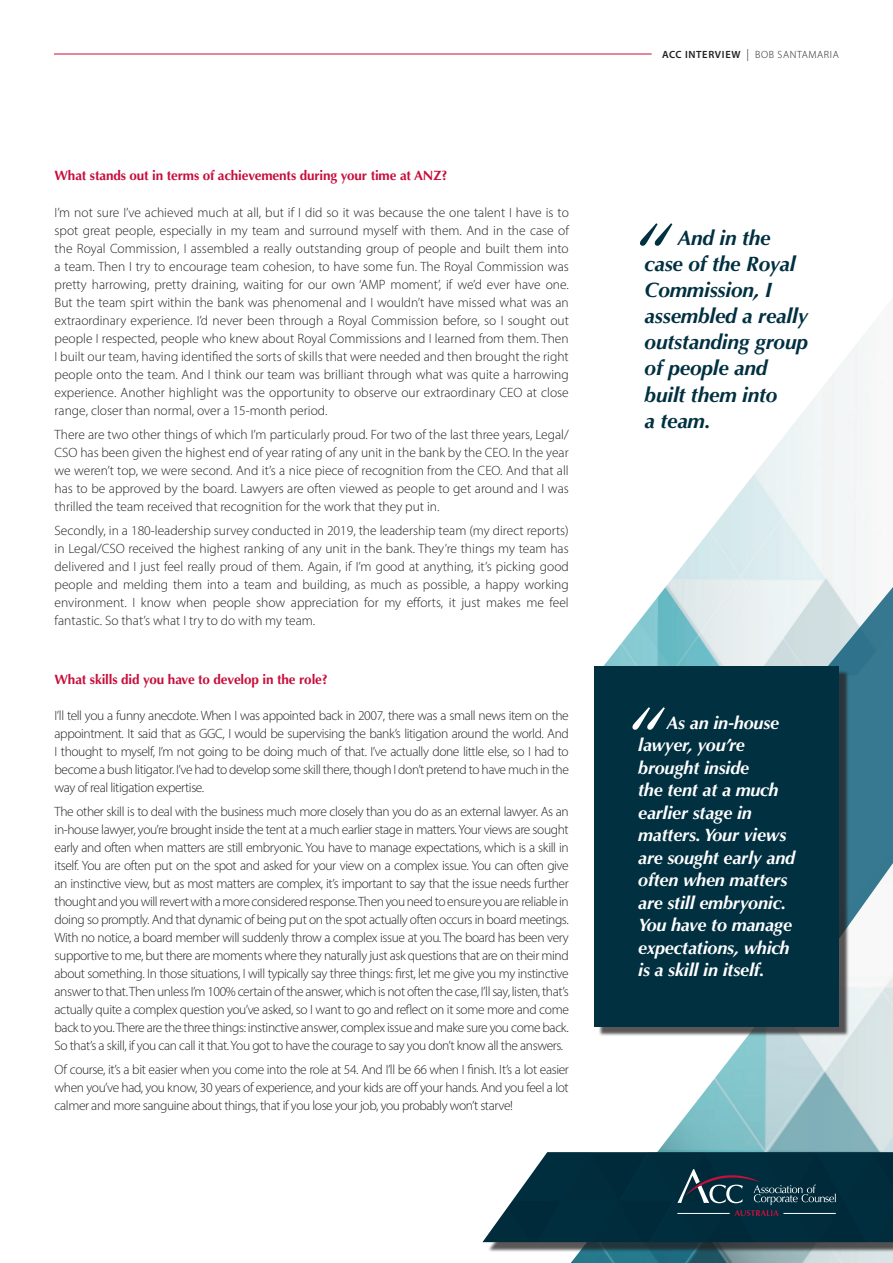
<style>
.page{position:relative;width:893px;height:1263px;background:#fff}
.page>*{position:absolute;margin:0;border:0;box-sizing:border-box;transform-origin:0 0}
.t1{font:italic 86.85px "Optima";color:#fff}
.t2{font:italic 86.85px "Optima";color:#013041}
.t3{font:italic 700 20.85px/26.1px "Optima";letter-spacing:-.01em;color:#013041}
.t4{font:italic 700 18px/22.5px "Optima";letter-spacing:-.01em;color:#fff}
.t5{font:300 13.5px/18px "Myriad Pro";letter-spacing:-.01em;color:#231f20;text-align:justify}
.t6{font:700 13.5px "Optima";letter-spacing:-.01em;color:#c80d3a}
.t7{font:300 10.5px "Myriad Pro";letter-spacing:.06em;color:#231f20}
.s1{font-weight:600}
.s2{font-size:12px}
</style>
<div class="page">
<hr style="left:54px;top:54px;width:598px;height:1px;background:#c80d3a">
<img style="left:571px;top:975px;width:322px;height:288px">
<img style="left:603px;top:329px;width:280px;height:337px">
<svg style="left:747px;top:423px;width:146px;height:501px"></svg>
<div style="left:598px;top:670px;width:252px;height:366px;background:#231f20;opacity:.75"></div>
<div style="left:594px;top:666px;width:245px;height:360px;background:#013041"></div>
<div style="left:487px;top:1156px;width:406px;height:96px;background:#231f20;opacity:.75"></div>
<svg style="left:482px;top:1152px;width:411px;height:90px;background:#1a414f"></svg>
<hr style="left:783px;top:1213px;width:53px;height:1px;background:#fff">
<hr style="left:677px;top:1213px;width:53px;height:1px;background:#fff">
<p class="t6" style="left:55px;top:168px;width:394px">What stands out in terms of achievements during your time at ANZ?</p>
<p class="t5" style="left:55px;top:204px;width:516px">I’m not sure I’ve achieved much at all, but if I did so it was because the one talent I have is to spot great people, especially in my team and surround myself with them. And in the case of the Royal Commission, I assembled a really outstanding group of people and built them into a team. Then I try to encourage team cohesion, to have some fun. The Royal Commission was pretty harrowing, pretty draining, waiting for our own ‘AMP moment’, if we’d ever have one.<br>But the team spirt within the bank was phenomenal and I wouldn’t have missed what was an extraordinary experience. I’d never been through a Royal Commission before, so I sought out people I respected, people who knew about Royal Commissions and I learned from them. Then I built our team, having identified the sorts of skills that were needed and then brought the right people onto the team. And I think our team was brilliant through what was quite a harrowing experience. Another highlight was the opportunity to observe our extraordinary CEO at close range, closer than normal, over a 15-month period.</p>
<p class="t5" style="left:55px;top:426px;width:516px">There are two other things of which I’m particularly proud. For two of the last three years, Legal/ CSO has been given the highest end of year rating of any unit in the bank by the CEO. In the year we weren’t top, we were second. And it’s a nice piece of recognition from the CEO. And that all has to be approved by the board. Lawyers are often viewed as people to get around and I was thrilled the team received that recognition for the work that they put in.</p>
<p class="t5" style="left:55px;top:522px;width:516px">Secondly, in a 180-leadership survey conducted in 2019, the leadership team (my direct reports) in Legal/CSO received the highest ranking of any unit in the bank. They’re things my team has delivered and I just feel really proud of them. Again, if I’m good at anything, it’s picking good people and melding them into a team and building, as much as possible, a happy working environment. I know when people show appreciation for my efforts, it just makes me feel fantastic. So that’s what I try to do with my team.</p>
<p class="t6" style="left:55px;top:672px;width:275px">What skills did you have to develop in the role?</p>
<p class="t5" style="left:55px;top:706px;width:516px">I’ll tell you a funny anecdote. When I was appointed back in 2007, there was a small news item on the appointment. It said that as GGC, I would be supervising the bank’s litigation around the world. And I thought to myself, I’m not going to be doing much of that. I’ve actually done little else, so I had to become a bush litigator. I’ve had to develop some skill there, though I don’t pretend to have much in the way of real litigation expertise.</p>
<p class="t5" style="left:55px;top:802px;width:516px">The other skill is to deal with the business much more closely than you do as an external lawyer. As an in-house lawyer, you’re brought inside the tent at a much earlier stage in matters. Your views are sought early and often when matters are still embryonic. You have to manage expectations, which is a skill in itself. You are often put on the spot and asked for your view on a complex issue. You can often give an instinctive view, but as most matters are complex, it’s important to say that the issue needs further thought and you will revert with a more considered response. Then you need to ensure you are reliable in doing so promptly. And that dynamic of being put on the spot actually often occurs in board meetings.<br>With no notice, a board member will suddenly throw a complex issue at you. The board has been very supportive to me, but there are moments where they naturally just ask questions that are on their mind about something. In those situations, I will typically say three things: first, let me give you my instinctive answer to that. Then unless I’m 100% certain of the answer, which is not often the case, I’ll say, listen, that’s actually quite a complex question you’ve asked, so I want to go and reflect on it some more and come back to you. There are the three things: instinctive answer, complex issue and make sure you come back.<br>So that’s a skill, if you can call it that. You got to have the courage to say you don’t know all the answers.</p>
<p class="t5" style="left:55px;top:1060px;width:516px">Of course, it’s a bit easier when you come into the role at 54. And I’ll be 66 when I finish. It’s a lot easier when you’ve had, you know, 30 years of experience, and your kids are off your hands. And you feel a lot calmer and more sanguine about things, that if you lose your job, you probably won’t starve!</p>
<p class="t7" style="left:662px;top:48px;width:178px"><span class="s1">ACC INTERVIEW</span> <span class="s2">|</span> BOB SANTAMARIA</p>
<p class="t2" style="left:629px;top:203px;width:45px">“</p>
<p class="t3" style="left:645px;top:225px;width:165px;text-indent:33px">And in the case of the Royal<br>Commission, I assembled a really outstanding group of people and built them into</p>
<p class="t3" style="left:645px;top:408px;width:68px">a team.</p>
<p class="t1" style="left:621px;top:687px;width:45px">“</p>
<p class="t4" style="left:638px;top:711px;width:158px;text-indent:28px">As an in-house lawyer, you’re brought inside<br>the tent at a much earlier stage in matters. Your views are sought early and often when matters are still embryonic.<br>You have to manage expectations, which is a skill in itself.</p>
</div>
